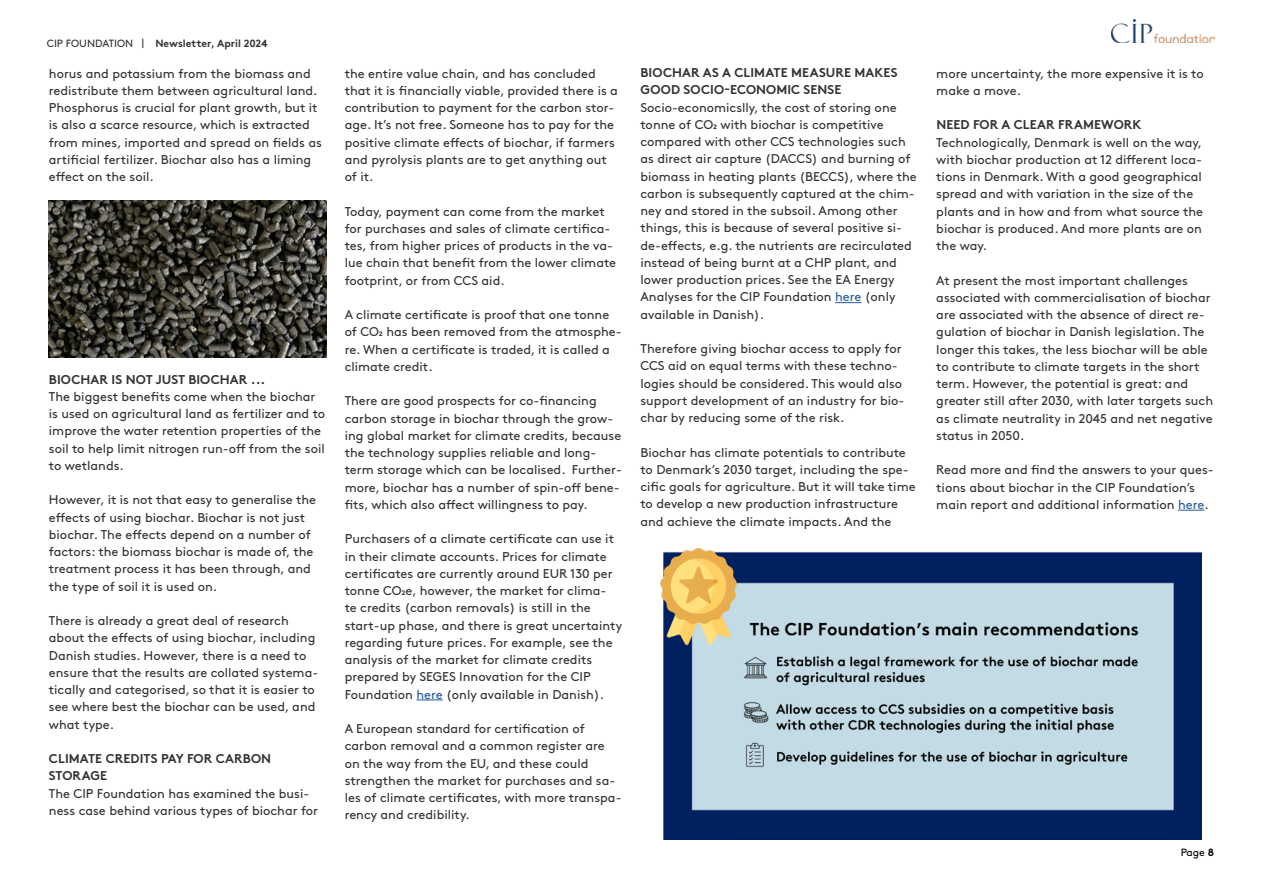
<style>
.page{position:relative;width:1263px;height:893px;background:#fff}
.page>*{position:absolute;margin:0;border:0;box-sizing:border-box;transform-origin:0 0}
.t1{font:12.75px/17.2px "Brown";color:#333}
.t2{font:700 12.75px/17.2px "Brown";letter-spacing:.005em;color:#333}
.t3{font:700 10.5px "Brown";color:#333}
.t4{font:10.5px "Brown";color:#000}
.s1{font-weight:400}
.s2{color:#275b9b}
.s3{font-weight:700}
</style>
<div class="page">
<svg style="left:416px;top:699px;width:27px;height:1px"></svg>
<svg style="left:835px;top:302px;width:26px;height:1px"></svg>
<svg style="left:1178px;top:510px;width:26px;height:1px"></svg>
<img style="left:660px;top:548px;width:541px;height:291px">
<img style="left:49px;top:201px;width:277px;height:156px">
<img style="left:1111px;top:19px;width:103px;height:23px">
<p class="t3" style="left:47px;top:35px;width:222px"><span class="s1">CIP FOUNDATION |</span> Newsletter, April 2024</p>
<p class="t1" style="left:49px;top:64px;width:275px">horus and potassium from the biomass and redistribute them between agricultural land.<br>Phosphorus is crucial for plant growth, but it is also a scarce resource, which is extracted from mines, imported and spread on fields as artificial fertilizer. Biochar also has a liming effect on the soil.</p>
<p class="t2" style="left:640px;top:63px;width:258px">BIOCHAR AS A CLIMATE MEASURE MAKES<br>GOOD SOCIO-ECONOMIC SENSE</p>
<p class="t1" style="left:345px;top:63px;width:275px">the entire value chain, and has concluded that it is financially viable, provided there is a contribution to payment for the carbon stor&shy;age. It’s not free. Someone has to pay for the positive climate effects of biochar, if farmers and pyrolysis plants are to get anything out of it.</p>
<p class="t1" style="left:345px;top:201px;width:273px">Today, payment can come from the market for purchases and sales of climate certifica&shy;tes, from higher prices of products in the va&shy;lue chain that benefit from the lower climate footprint, or from CCS aid.</p>
<p class="t1" style="left:345px;top:305px;width:278px">A climate certificate is proof that one tonne of CO2 has been removed from the atmosphe&shy;re. When a certificate is traded, it is called a climate credit.</p>
<p class="t1" style="left:345px;top:391px;width:279px">There are good prospects for co-financing carbon storage in biochar through the grow&shy;ing global market for climate credits, because the technology supplies reliable and long&shy;term storage which can be localised. Further&shy;more, biochar has a number of spin-off bene&shy;fits, which also affect willingness to pay.</p>
<p class="t1" style="left:345px;top:529px;width:279px">Purchasers of a climate certificate can use it in their climate accounts. Prices for climate certificates are currently around EUR 130 per tonne CO2e, however, the market for clima-<br>te credits (carbon removals) is still in the start-up phase, and there is great uncertainty regarding future prices. For example, see the analysis of the market for climate credits prepared by SEGES Innovation for the CIP Foundation <span class="s2">here</span> (only available in Danish).</p>
<p class="t1" style="left:345px;top:719px;width:278px">A European standard for certification of carbon removal and a common register are on the way from the EU, and these could strengthen the market for purchases and sa&shy;les of climate certificates, with more transpa&shy;rency and credibility.</p>
<p class="t1" style="left:640px;top:97px;width:278px">Socio-economicslly, the cost of storing one tonne of CO2 with biochar is competitive compared with other CCS technologies such as direct air capture (DACCS) and burning of biomass in heating plants (BECCS), where the carbon is subsequently captured at the chim&shy;ney and stored in the subsoil. Among other things, this is because of several positive si&shy;de-effects, e.g. the nutrients are recirculated instead of being burnt at a CHP plant, and lower production prices. See the EA Energy Analyses for the CIP Foundation <span class="s2">here</span> (only available in Danish).</p>
<p class="t1" style="left:640px;top:339px;width:265px">Therefore giving biochar access to apply for CCS aid on equal terms with these techno&shy;logies should be considered. This would also support development of an industry for bio&shy;char by reducing some of the risk.</p>
<p class="t1" style="left:640px;top:442px;width:277px">Biochar has climate potentials to contribute to Denmark’s 2030 target, including the spe&shy;cific goals for agriculture. But it will take time to develop a new production infrastructure and achieve the climate impacts. And the</p>
<p class="t2" style="left:49px;top:369px;width:218px">BIOCHAR IS NOT JUST BIOCHAR ...</p>
<p class="t1" style="left:49px;top:387px;width:278px">The biggest benefits come when the biochar is used on agricultural land as fertilizer and to improve the water retention properties of the soil to help limit nitrogen run-off from the soil to wetlands.</p>
<p class="t1" style="left:49px;top:490px;width:269px">However, it is not that easy to generalise the effects of using biochar. Biochar is not just biochar. The effects depend on a number of factors: the biomass biochar is made of, the treatment process it has been through, and the type of soil it is used on.</p>
<p class="t1" style="left:49px;top:611px;width:271px">There is already a great deal of research about the effects of using biochar, including Danish studies. However, there is a need to ensure that the results are collated systema&shy;tically and categorised, so that it is easier to see where best the biochar can be used, and what type.</p>
<p class="t2" style="left:49px;top:749px;width:224px">CLIMATE CREDITS PAY FOR CARBON<br>STORAGE</p>
<p class="t1" style="left:49px;top:784px;width:271px">The CIP Foundation has examined the busi&shy;ness case behind various types of biochar for</p>
<p class="t1" style="left:936px;top:63px;width:269px">more uncertainty, the more expensive it is to make a move.</p>
<p class="t2" style="left:936px;top:115px;width:207px">NEED FOR A CLEAR FRAMEWORK</p>
<p class="t1" style="left:936px;top:132px;width:268px">Technologically, Denmark is well on the way, with biochar production at 12 different loca&shy;tions in Denmark. With a good geographical spread and with variation in the size of the plants and in how and from what source the biochar is produced. And more plants are on the way.</p>
<p class="t1" style="left:936px;top:270px;width:278px">At present the most important challenges associated with commercialisation of biochar are associated with the absence of direct re&shy;gulation of biochar in Danish legislation. The longer this takes, the less biochar will be able to contribute to climate targets in the short term. However, the potential is great: and greater still after 2030, with later targets such as climate neutrality in 2045 and net negative status in 2050.</p>
<p class="t1" style="left:936px;top:460px;width:279px">Read more and find the answers to your ques&shy;tions about biochar in the CIP Foundation’s main report and additional information <span class="s2">here</span>.</p>
<p class="t4" style="left:1181px;top:844px;width:35px">Page <span class="s3">8</span></p>
</div>
